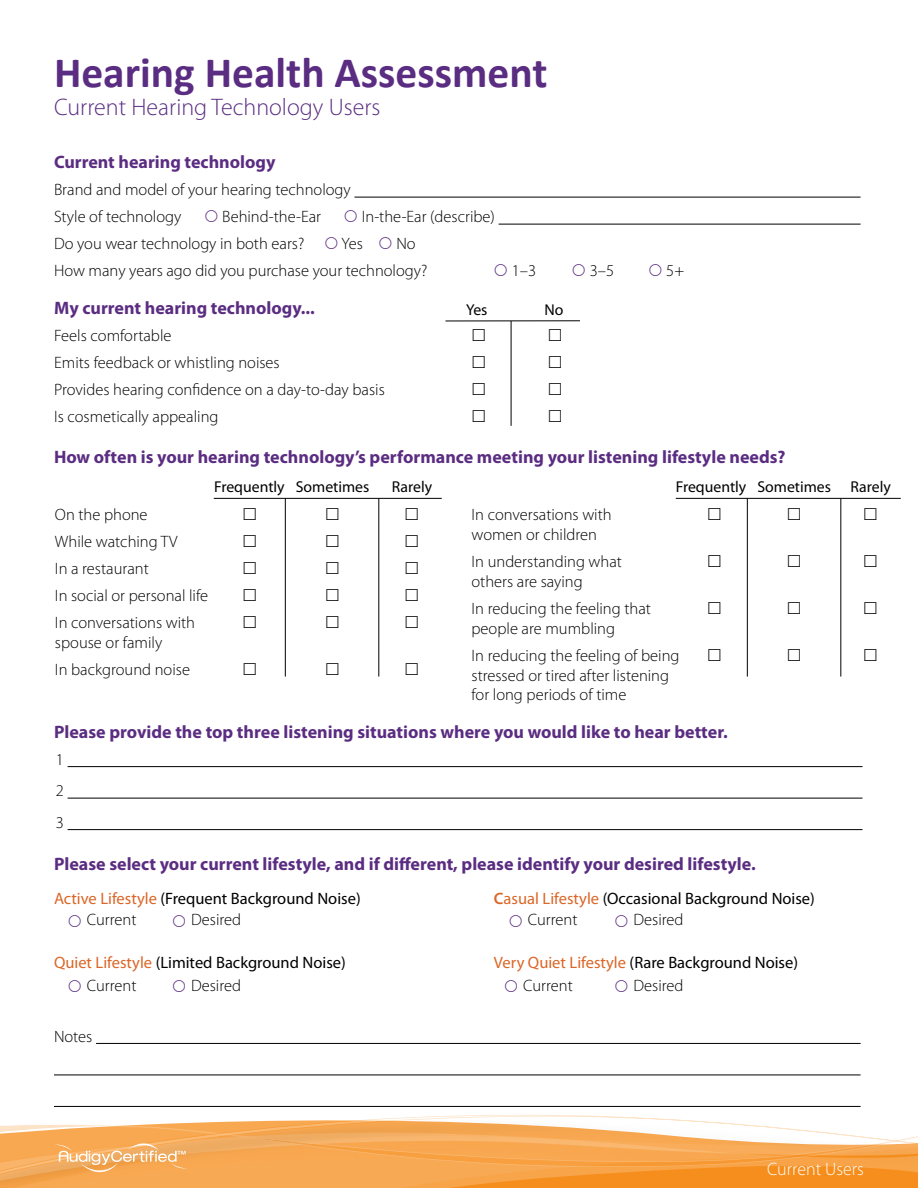
<style>
.page{position:relative;width:918px;height:1188px;background:#fff}
.page>*{position:absolute;margin:0;border:0;box-sizing:border-box;transform-origin:0 0}
.t1{font:700 43.5px "Calibri";color:#5b2d82}
.t2{font:300 24px "Myriad Pro";color:#5b2d82}
.t3{font:700 18px "Myriad Pro";color:#5b2d82}
.t4{font:300 18px "Myriad Pro";color:#fff}
.t5{font:300 16.5px/27px "Myriad Pro";color:#000}
.t6{font:16.5px "Myriad Pro";color:#000}
.t7{font:15.75px "Myriad Pro";color:#000}
.s1{color:#db6627}
.s2{font-weight:600;color:#db6627}
</style>
<div class="page">
<svg style="left:54px;top:1105px;width:806px;height:1px"></svg>
<svg style="left:0;top:1114px;width:918px;height:74px"></svg>
<svg style="left:54px;top:1143px;width:133px;height:29px;background:#f5b570"></svg>
<hr style="left:354px;top:197px;width:507px;height:1px;background:#000">
<hr style="left:499px;top:224px;width:362px;height:1px;background:#000">
<hr style="left:214px;top:498px;width:228px;height:1px;background:#000">
<hr style="left:676px;top:498px;width:225px;height:1px;background:#000">
<hr style="left:446px;top:321px;width:134px;height:1px;background:#000">
<hr style="left:747px;top:498px;width:1px;height:179px;background:#000">
<hr style="left:841px;top:498px;width:1px;height:179px;background:#000">
<hr style="left:285px;top:498px;width:1px;height:179px;background:#000">
<hr style="left:379px;top:498px;width:1px;height:179px;background:#000">
<hr style="left:511px;top:321px;width:1px;height:105px;background:#000">
<hr style="left:96px;top:1043px;width:765px;height:1px;background:#000">
<hr style="left:54px;top:1075px;width:807px;height:1px;background:#000">
<hr style="left:54px;top:1106px;width:807px;height:1px;background:#000">
<hr style="left:68px;top:766px;width:795px;height:1px;background:#000">
<hr style="left:68px;top:798px;width:795px;height:1px;background:#000">
<hr style="left:68px;top:829px;width:795px;height:1px;background:#000">
<h1 class="t1" style="left:54px;top:44px;width:495px">Hearing Health Assessment</h1>
<h2 class="t2" style="left:54px;top:93px;width:328px">Current Hearing Technology Users</h2>
<p class="t3" style="left:54px;top:151px;width:223px">Current hearing technology</p>
<p class="t5" style="left:54px;top:176px;width:298px">Brand and model of your hearing technology<br>Style of technology</p>
<p class="t5" style="left:222px;top:203px;width:100px">Behind-the-Ear</p>
<p class="t5" style="left:362px;top:203px;width:135px">In-the-Ear (describe)</p>
<p class="t5" style="left:54px;top:230px;width:252px">Do you wear technology in both ears?</p>
<p class="t5" style="left:342px;top:230px;width:23px">Yes</p>
<p class="t5" style="left:54px;top:230px;width:375px;text-indent:342px">No<br>How many years ago did you purchase your technology?</p>
<p class="t5" style="left:512px;top:257px;width:26px">1–3</p>
<p class="t5" style="left:590px;top:257px;width:26px">3–5</p>
<p class="t5" style="left:666px;top:257px;width:19px">5+</p>
<p class="t3" style="left:54px;top:297px;width:262px">My current hearing technology...</p>
<p class="t5" style="left:54px;top:322px;width:332px">Feels comfortable<br>Emits feedback or whistling noises<br>Provides hearing confidence on a day-to-day basis Is cosmetically appealing</p>
<p class="t7" style="left:466px;top:300px;width:23px">Yes</p>
<p class="t7" style="left:545px;top:300px;width:21px">No</p>
<p class="t3" style="left:54px;top:445px;width:733px">How often is your hearing technology’s performance meeting your listening lifestyle needs?</p>
<p class="t7" style="left:676px;top:477px;width:217px">Frequently Sometimes Rarely</p>
<p class="t5" style="left:55px;top:501px;width:155px">On the phone<br>While watching TV<br>In a restaurant<br>In social or personal life<br>In conversations with</p>
<p class="t5" style="left:55px;top:629px;width:137px">spouse or family<br>In background noise</p>
<p class="t7" style="left:214px;top:477px;width:157px">Frequently Sometimes</p>
<p class="t7" style="left:392px;top:477px;width:42px">Rarely</p>
<p class="t5" style="left:472px;top:505px;width:142px;line-height:19.8px">In conversations with women or children</p>
<p class="t5" style="left:472px;top:552px;width:152px;line-height:19.8px">In understanding what others are saying</p>
<p class="t5" style="left:472px;top:598px;width:181px;line-height:19.8px">In reducing the feeling that people are mumbling</p>
<p class="t5" style="left:472px;top:645px;width:209px;line-height:19.8px">In reducing the feeling of being stressed or tired after listening for long periods of time</p>
<p class="t3" style="left:54px;top:720px;width:675px">Please provide the top three listening situations where you would like to hear better.</p>
<p class="t5" style="left:56px;top:744px;width:10px;line-height:31.5px;text-align:justify">1<br>2<br>3</p>
<p class="t3" style="left:54px;top:852px;width:703px">Please select your current lifestyle, and if different, please identify your desired lifestyle.</p>
<p class="t6" style="left:54px;top:888px;width:308px"><span class="s1">Active Lifestyle</span> (Frequent Background Noise)</p>
<p class="t6" style="left:494px;top:888px;width:322px"><span class="s2">C</span><span class="s1">asual Lifestyle</span> (Occasional Background Noise)</p>
<p class="t5" style="left:87px;top:906px;width:51px">Current</p>
<p class="t5" style="left:191px;top:906px;width:52px">Desired</p>
<p class="t5" style="left:528px;top:906px;width:51px">Current</p>
<p class="t5" style="left:634px;top:906px;width:52px">Desired</p>
<p class="t6" style="left:54px;top:952px;width:293px"><span class="s1">Quiet Lifestyle</span> (Limited Background Noise)</p>
<p class="t6" style="left:494px;top:952px;width:306px"><span class="s1">Very Quiet Lifestyle</span> (Rare Background Noise)</p>
<p class="t5" style="left:87px;top:971px;width:51px">Current</p>
<p class="t5" style="left:191px;top:972px;width:52px">Desired</p>
<p class="t5" style="left:523px;top:971px;width:51px">Current</p>
<p class="t5" style="left:634px;top:971px;width:52px">Desired</p>
<p class="t5" style="left:54px;top:1023px;width:40px">Notes</p>
<p class="t4" style="left:767px;top:1158px;width:98px">Current Users</p>
</div>
